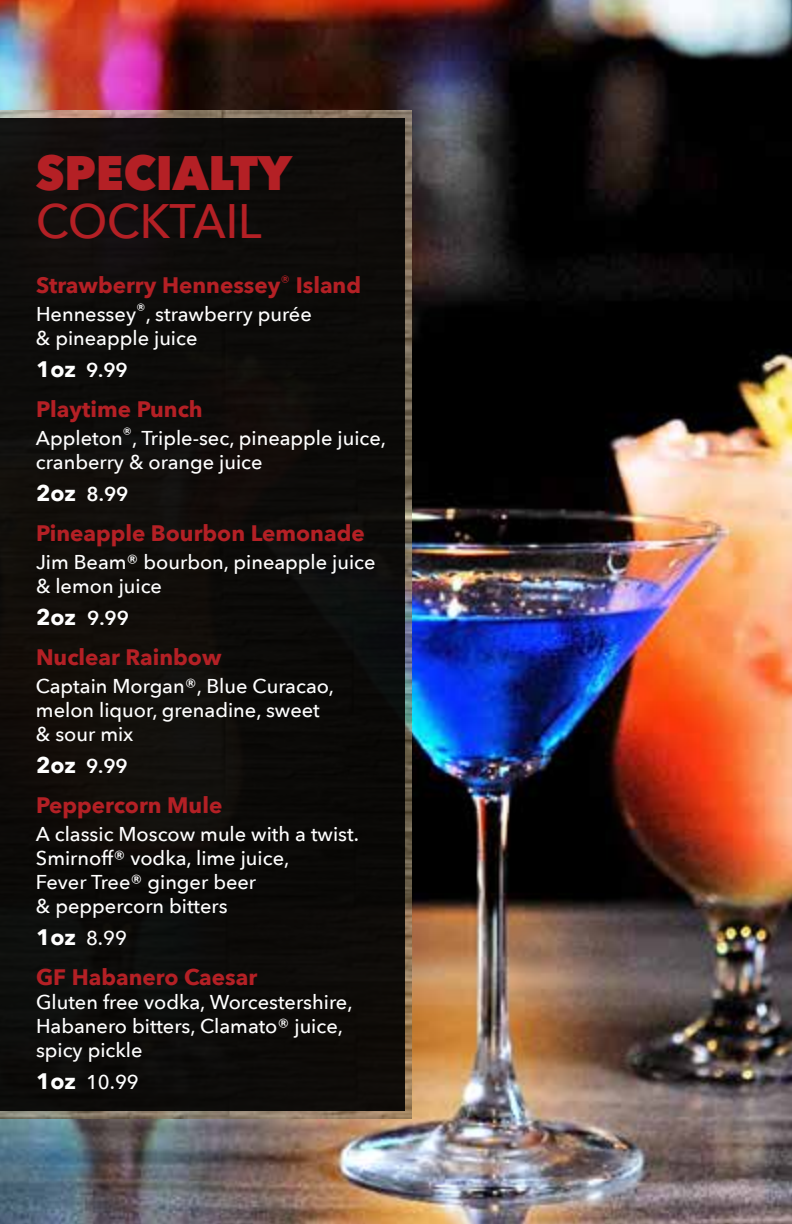
<style>
.page{position:relative;width:792px;height:1224px;background:#fff}
.page>*{position:absolute;margin:0;border:0;box-sizing:border-box;transform-origin:0 0}
.t1{font:800 48.2px "Avenir Next";color:#b42025;scale:.95 1}
.t2{font:500 48.2px "Avenir Next";color:#b42025;scale:.95 1}
.t3{font:700 22.4px "Avenir Next";color:#b42025}
.t4{font:500 20px/24px "Avenir Next";color:#fff}
.t5{font:600 20px "Avenir Next";color:#fff}
.s1{font-weight:700;font-size:22.4px}
</style>
<div class="page">
<img style="left:0;top:0;width:792px;height:1224px">
<img style="left:0;top:110px;width:412px;height:1009px">
<div style="left:0;top:118px;width:405px;height:993px;background:#0e0c0a"></div>
<h1 class="t1" style="left:36px;top:143px;width:271px">SPECIALTY</h1>
<h1 class="t2" style="left:36px;top:180px;width:239px">COCKTAIL</h1>
<p class="t3" style="left:36px;top:266px;width:327px">Strawberry Hennessey<sup>®</sup> Island</p>
<p class="t4" style="left:36px;top:301px;width:277px">Hennessey<sup>®</sup>, strawberry purée &amp; pineapple juice</p>
<p class="t5" style="left:36px;top:353px;width:93px"><span class="s1">1oz</span> 9.99</p>
<p class="t3" style="left:36px;top:390px;width:168px">Playtime Punch</p>
<p class="t4" style="left:36px;top:425px;width:352px">Appleton<sup>®</sup>, Triple-sec, pineapple juice, cranberry &amp; orange juice</p>
<p class="t5" style="left:36px;top:477px;width:94px"><span class="s1">2oz</span> 8.99</p>
<p class="t3" style="left:36px;top:514px;width:330px">Pineapple Bourbon Lemonade</p>
<p class="t4" style="left:36px;top:549px;width:341px">Jim Beam® bourbon, pineapple juice &amp; lemon juice</p>
<p class="t5" style="left:36px;top:601px;width:95px"><span class="s1">2oz</span> 9.99</p>
<p class="t3" style="left:36px;top:638px;width:187px">Nuclear Rainbow</p>
<p class="t4" style="left:36px;top:673px;width:300px">Captain Morgan®, Blue Curacao, melon liquor, grenadine, sweet &amp; sour mix</p>
<p class="t5" style="left:36px;top:749px;width:93px"><span class="s1">2oz</span> 9.99</p>
<p class="t3" style="left:36px;top:786px;width:188px">Peppercorn Mule</p>
<p class="t4" style="left:36px;top:821px;width:324px">A classic Moscow mule with a twist.<br>Smirnoff® vodka, lime juice,<br>Fever Tree® ginger beer<br>&amp; peppercorn bitters</p>
<p class="t4" style="left:36px;top:925px;width:92px"><span class="s1">1oz</span> 8.99</p>
<p class="t3" style="left:36px;top:958px;width:223px">GF Habanero Caesar</p>
<p class="t4" style="left:36px;top:989px;width:318px">Gluten free vodka, Worcestershire,<br>Habanero bitters, Clamato® juice, spicy pickle</p>
<p class="t4" style="left:36px;top:1069px;width:104px"><span class="s1">1oz</span> 10.99</p>
</div>
